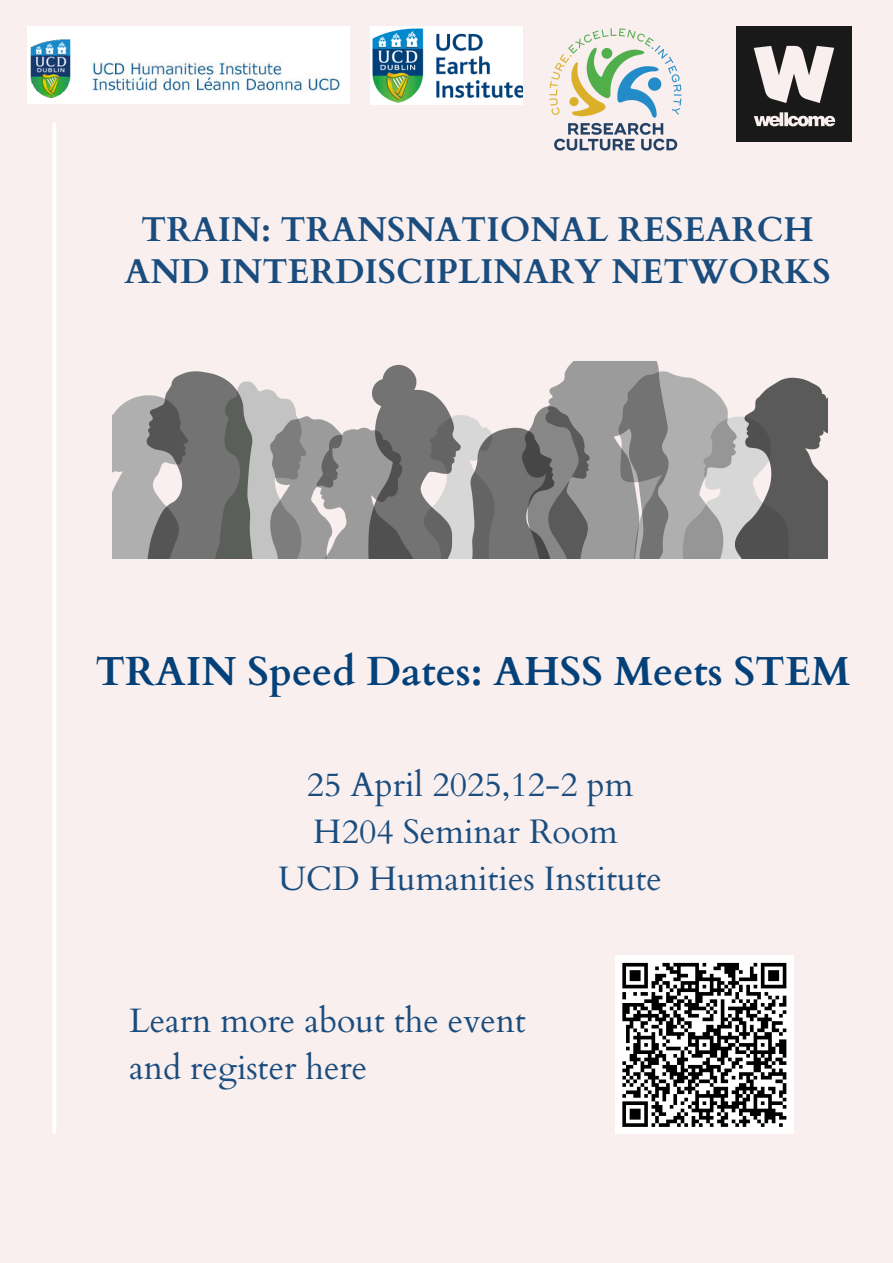
<style>
.page{position:relative;width:893px;height:1263px;background:#fff}
.page>*{position:absolute;margin:0;border:0;box-sizing:border-box;transform-origin:0 0}
.t1{font:700 40.58px "Cardo";color:#054179}
.t2{font:700 34.5px/42.8px "Cardo";color:#1a4d7e;text-align:center}
.t3{font:33.9px "Cardo";color:#1a4d7e}
</style>
<div class="page">
<div style="left:0;top:0;width:892px;height:1262px;background:#f9efef"></div>
<hr style="left:52px;top:124px;width:4px;height:1008px;background:#fff">
<img style="left:28px;top:27px;width:321px;height:77px">
<img style="left:371px;top:26px;width:151px;height:78px">
<img style="left:549px;top:28px;width:133px;height:123px">
<img style="left:736px;top:26px;width:115px;height:115px">
<img style="left:113px;top:361px;width:714px;height:198px">
<div style="left:615px;top:955px;width:178px;height:179px;background:#fff"></div>
<svg style="left:622px;top:962px;width:165px;height:165px"></svg>
<p class="t2" style="left:124px;top:208px;width:708px">TRAIN: TRANSNATIONAL RESEARCH<br>AND INTERDISCIPLINARY NETWORKS</p>
<p class="t1" style="left:95px;top:644px;width:756px">TRAIN Speed Dates: AHSS Meets STEM</p>
<p class="t3" style="left:307px;top:762px;width:328px">25 April 2025,12-2 pm</p>
<p class="t3" style="left:313px;top:809px;width:306px">H204 Seminar Room</p>
<p class="t3" style="left:278px;top:856px;width:385px">UCD Humanities Institute</p>
<h2 class="t3" style="left:129px;top:998px;width:398px">Learn more about the event</h2>
<p class="t3" style="left:129px;top:1045px;width:240px">and register here</p>
</div>
